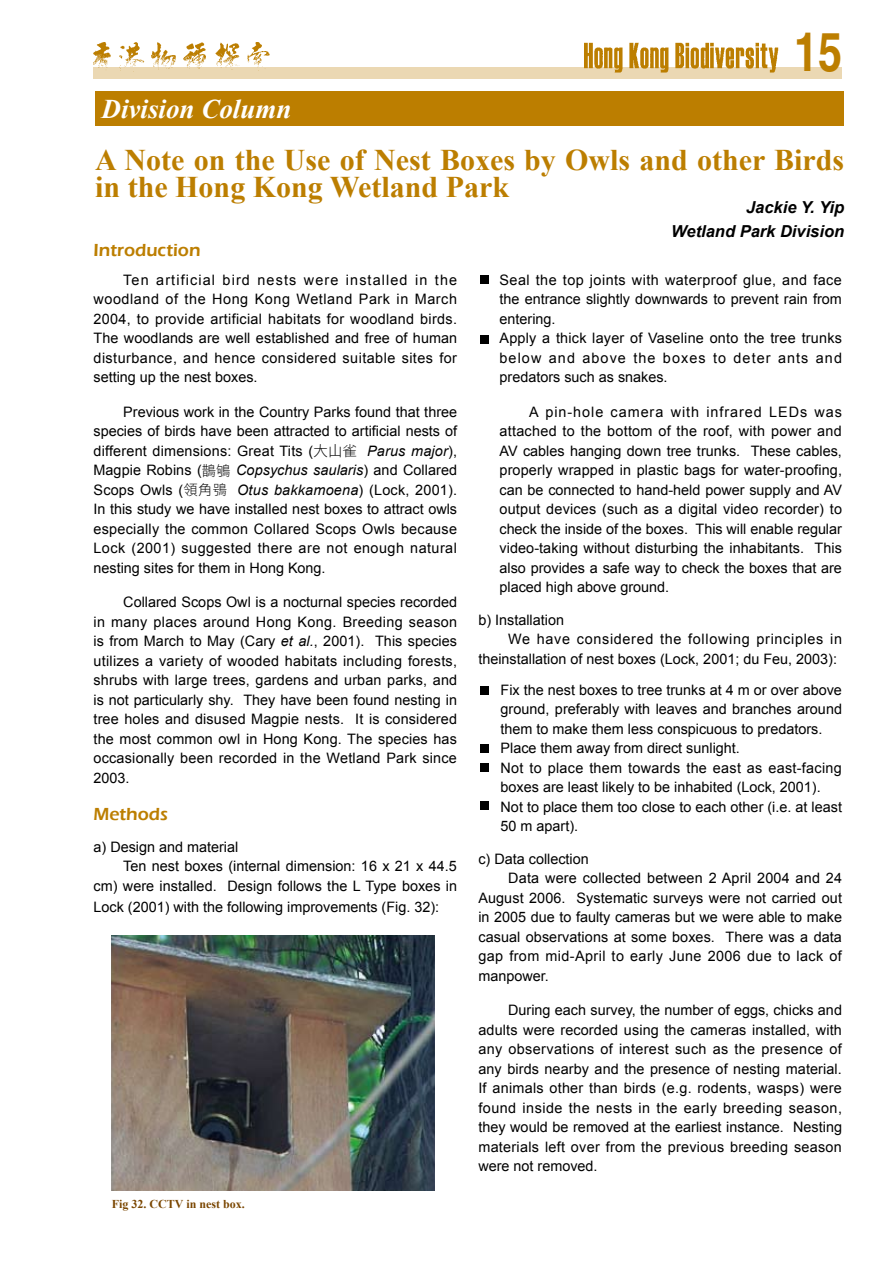
<style>
.page{position:relative;width:893px;height:1263px;background:#fff}
.page>*{position:absolute;margin:0;border:0;box-sizing:border-box;transform-origin:0 0}
.t1{font:700 54px "Helvetica";color:#bc7e00;scale:.8 1}
.t2{font:700 30px/27px "Times New Roman";color:#bc7e00}
.t3{font:italic 700 27px "Times New Roman";color:#fff}
.t4{font:600 18px "Eras ITC";color:#bc7e00}
.t5{font:italic 700 16.5px/24px "Arial";color:#000;text-align:right}
.t6{font:14.4px/19.5px "Arial";color:#000;text-align:justify}
.t7{font:14.4px "Arial";letter-spacing:.03em;color:#000}
.t8{font:14.4px "Arial";letter-spacing:.05em;color:#000}
.t9{font:700 12px "Times New Roman";color:#7a4600}
.s1{font-family:"DF Li Hei Lt WIN BF"}
.s2{font-style:italic}
</style>
<div class="page">
<div style="left:94px;top:67px;width:748px;height:12px;background:#ebd8b3"></div>
<img style="left:94px;top:43px;width:176px;height:29px">
<img style="left:585px;top:43px;width:193px;height:29px">
<div style="left:481px;top:275px;width:8px;height:9px;background:#000"></div>
<div style="left:481px;top:335px;width:8px;height:8px;background:#000"></div>
<div style="left:480px;top:686px;width:9px;height:8px;background:#000"></div>
<div style="left:480px;top:744px;width:9px;height:8px;background:#000"></div>
<div style="left:480px;top:763px;width:9px;height:9px;background:#000"></div>
<div style="left:480px;top:802px;width:9px;height:8px;background:#000"></div>
<div style="left:96px;top:91px;width:748px;height:34px;background:#bc7e00"></div>
<img style="left:111px;top:936px;width:324px;height:255px">
<p class="t3" style="left:102px;top:90px;width:191px">Division Column</p>
<p class="t1" style="left:794px;top:19px;width:58px">15</p>
<p class="t2" style="left:95px;top:145px;width:750px">A Note on the Use of Nest Boxes by Owls and other Birds in the Hong Kong Wetland Park</p>
<p class="t5" style="left:671px;top:196px;width:175px">Jackie Y. Yip<br>Wetland Park Division</p>
<p class="t4" style="left:94px;top:240px;width:109px">Introduction</p>
<p class="t6" style="left:94px;top:270px;width:365px;text-indent:30px">Ten artificial bird nests were installed in the woodland of the Hong Kong Wetland Park in March 2004, to provide artificial habitats for woodland birds.<br>The woodlands are well established and free of human disturbance, and hence considered suitable sites for setting up the nest boxes.</p>
<p class="t6" style="left:94px;top:402px;width:365px;text-indent:30px">Previous work in the Country Parks found that three species of birds have been attracted to artificial nests of different dimensions: Great Tits (<span class="s1">大山雀</span> <span class="s2">Parus major</span>), Magpie Robins (<span class="s1">鵲鴝</span> <span class="s2">Copsychus saularis</span>) and Collared Scops Owls (<span class="s1">領角鴞</span> <span class="s2">Otus bakkamoena</span>) (Lock, 2001).<br>In this study we have installed nest boxes to attract owls especially the common Collared Scops Owls because Lock (2001) suggested there are not enough natural nesting sites for them in Hong Kong.</p>
<p class="t6" style="left:94px;top:593px;width:365px;text-indent:30px">Collared Scops Owl is a nocturnal species recorded in many places around Hong Kong. Breeding season is from March to May (Cary <span class="s2">et al.</span>, 2001). This species utilizes a variety of wooded habitats including forests, shrubs with large trees, gardens and urban parks, and is not particularly shy. They have been found nesting in tree holes and disused Magpie nests. It is considered the most common owl in Hong Kong. The species has occasionally been recorded in the Wetland Park since 2003.</p>
<p class="t4" style="left:94px;top:804px;width:76px">Methods</p>
<p class="t6" style="left:94px;top:837px;width:146px">a) Design and material</p>
<p class="t6" style="left:123px;top:857px;width:335px">Ten nest boxes (internal dimension: 16 x 21 x 44.5</p>
<p class="t6" style="left:94px;top:876px;width:365px">cm) were installed. Design follows the L Type boxes in</p>
<p class="t6" style="left:94px;top:897px;width:347px">Lock (2001) with the following improvements (Fig. 32):</p>
<p class="t6" style="left:499px;top:270px;width:344px;text-align:left">Seal the top joints with waterproof glue, and face the entrance slightly downwards to prevent rain from entering.<br>Apply a thick layer of Vaseline onto the tree trunks below and above the boxes to deter ants and predators such as snakes.</p>
<p class="t6" style="left:499px;top:402px;width:344px;text-indent:30px">A pin-hole camera with infrared LEDs was attached to the bottom of the roof, with power and AV cables hanging down tree trunks. These cables, properly wrapped in plastic bags for water-proofing, can be connected to hand-held power supply and AV output devices (such as a digital video recorder) to check the inside of the boxes. This will enable regular video-taking without disturbing the inhabitants. This also provides a safe way to check the boxes that are placed high above ground.</p>
<p class="t6" style="left:478px;top:610px;width:87px">b) Installation</p>
<p class="t8" style="left:508px;top:630px;width:335px">We have considered the following principles in</p>
<p class="t6" style="left:478px;top:649px;width:360px">theinstallation of nest boxes (Lock, 2001; du Feu, 2003):</p>
<p class="t6" style="left:501px;top:680px;width:343px;text-align:left">Fix the nest boxes to tree trunks at 4 m or over above ground, preferably with leaves and branches around them to make them less conspicuous to predators.<br>Place them away from direct sunlight.<br>Not to place them towards the east as east-facing boxes are least likely to be inhabited (Lock, 2001).<br>Not to place them too close to each other (i.e. at least 50 m apart).</p>
<p class="t6" style="left:478px;top:849px;width:112px">c) Data collection</p>
<p class="t6" style="left:508px;top:869px;width:335px">Data were collected between 2 April 2004 and 24</p>
<p class="t6" style="left:478px;top:888px;width:365px">August 2006. Systematic surveys were not carried out</p>
<p class="t6" style="left:478px;top:908px;width:365px">in 2005 due to faulty cameras but we were able to make</p>
<p class="t6" style="left:478px;top:927px;width:365px">casual observations at some boxes. There was a data</p>
<p class="t7" style="left:478px;top:947px;width:365px">gap from mid-April to early June 2006 due to lack of</p>
<p class="t6" style="left:478px;top:966px;width:72px">manpower.</p>
<p class="t6" style="left:478px;top:1001px;width:365px;text-indent:30px">During each survey, the number of eggs, chicks and adults were recorded using the cameras installed, with any observations of interest such as the presence of any birds nearby and the presence of nesting material.<br>If animals other than birds (e.g. rodents, wasps) were found inside the nests in the early breeding season, they would be removed at the earliest instance. Nesting materials left over from the previous breeding season were not removed.</p>
<p class="t9" style="left:112px;top:1195px;width:134px">Fig 32. CCTV in nest box.</p>
</div>
